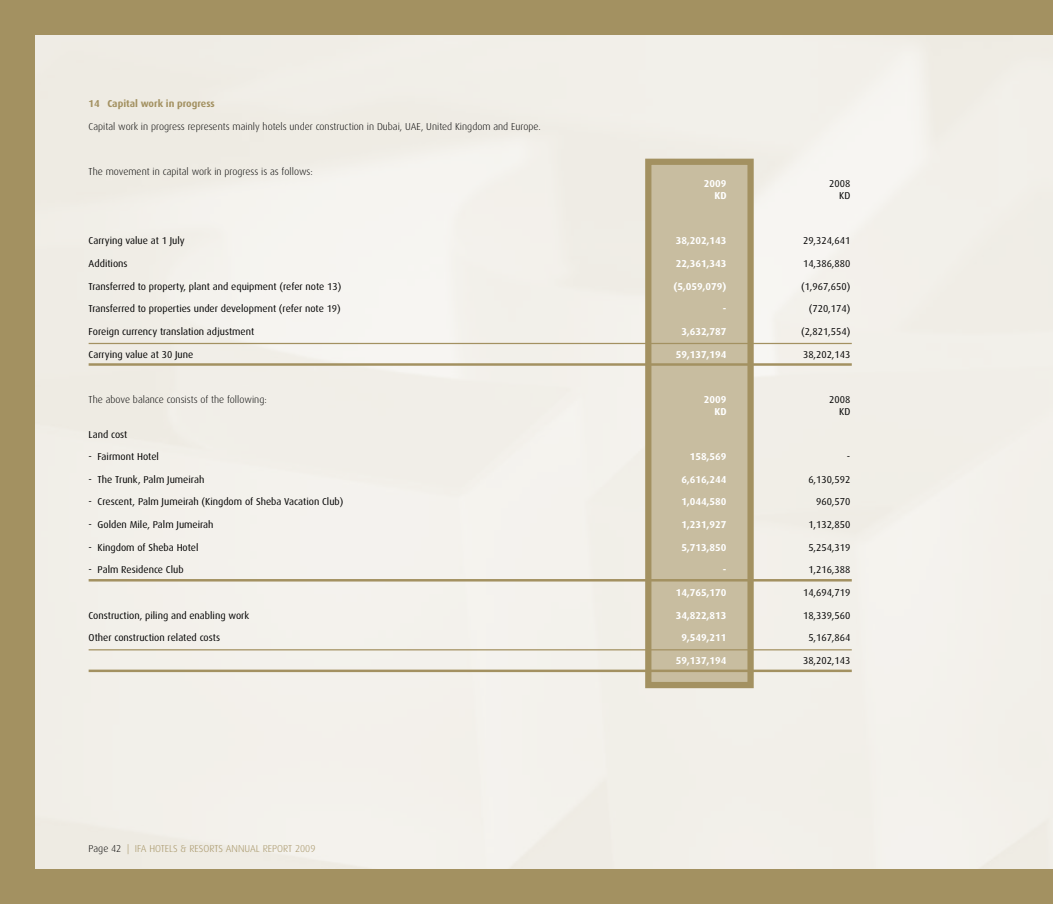
<style>
.page{position:relative;width:1053px;height:904px;background:#fff}
.page>*{position:absolute;margin:0;border:0;box-sizing:border-box;transform-origin:0 0}
.t1{font:10px "Dax";color:#000}
.t2{font:300 10px "Dax";color:#000}
.t3{font:700 10px "Dax";color:#fff}
.t4{font:300 10px "Dax";color:#a39161}
.t5{font:700 10px "Dax";color:#a39161}
.s1{color:#000}
</style>
<div class="page">
<div style="left:0;top:0;width:1052px;height:904px;background:#a39161"></div>
<div style="left:35px;top:35px;width:1017px;height:833px;background:#f2f0ea"></div>
<div style="left:645px;top:159px;width:108px;height:529px;background:#c8bda0;border:6px solid #a39161"></div>
<hr style="left:89px;top:343px;width:762px;height:1px;background:#a39161">
<hr style="left:89px;top:363px;width:762px;height:3px;background:#a39161">
<hr style="left:89px;top:579px;width:762px;height:2px;background:#a39161">
<hr style="left:89px;top:649px;width:762px;height:1px;background:#a39161">
<hr style="left:89px;top:669px;width:762px;height:3px;background:#a39161">
<p class="t5" style="left:89px;top:98px;width:128px">14 Capital work in progress</p>
<p class="t2" style="left:89px;top:121px;width:453px">Capital work in progress represents mainly hotels under construction in Dubai, UAE, United Kingdom and Europe.</p>
<p class="t2" style="left:89px;top:166px;width:226px">The movement in capital work in progress is as follows:</p>
<p class="t3" style="left:704px;top:178px;width:24px">2009</p>
<p class="t1" style="left:829px;top:178px;width:23px">2008</p>
<p class="t3" style="left:714px;top:190px;width:14px">KD</p>
<p class="t1" style="left:839px;top:190px;width:13px">KD</p>
<p class="t1" style="left:89px;top:235px;width:98px">Carrying value at 1 July</p>
<p class="t3" style="left:675px;top:235px;width:52px">38,202,143</p>
<p class="t1" style="left:803px;top:235px;width:49px">29,324,641</p>
<p class="t1" style="left:89px;top:258px;width:41px">Additions</p>
<p class="t3" style="left:675px;top:258px;width:52px">22,361,343</p>
<p class="t1" style="left:803px;top:258px;width:49px">14,386,880</p>
<p class="t1" style="left:89px;top:281px;width:254px">Transferred to property, plant and equipment (refer note 13)</p>
<p class="t3" style="left:673px;top:280px;width:55px">(5,059,079)</p>
<p class="t1" style="left:801px;top:281px;width:51px">(1,967,650)</p>
<p class="t1" style="left:89px;top:303px;width:254px">Transferred to properties under development (refer note 19)</p>
<p class="t3" style="left:723px;top:303px;width:5px">-</p>
<p class="t1" style="left:808px;top:303px;width:43px">(720,174)</p>
<p class="t1" style="left:89px;top:326px;width:167px">Foreign currency translation adjustment</p>
<p class="t3" style="left:681px;top:326px;width:47px">3,632,787</p>
<p class="t1" style="left:801px;top:326px;width:51px">(2,821,554)</p>
<p class="t1" style="left:89px;top:348px;width:106px">Carrying value at 30 June</p>
<p class="t3" style="left:675px;top:348px;width:52px">59,137,194</p>
<p class="t1" style="left:803px;top:348px;width:49px">38,202,143</p>
<p class="t2" style="left:89px;top:394px;width:180px">The above balance consists of the following:</p>
<p class="t3" style="left:704px;top:394px;width:24px">2009</p>
<p class="t1" style="left:829px;top:394px;width:23px">2008</p>
<p class="t3" style="left:714px;top:406px;width:14px">KD</p>
<p class="t1" style="left:839px;top:406px;width:13px">KD</p>
<p class="t1" style="left:89px;top:428px;width:40px">Land cost</p>
<p class="t1" style="left:89px;top:451px;width:72px">- Fairmont Hotel</p>
<p class="t3" style="left:689px;top:451px;width:38px">158,569</p>
<p class="t1" style="left:846px;top:451px;width:5px">-</p>
<p class="t1" style="left:89px;top:474px;width:117px">- The Trunk, Palm Jumeirah</p>
<p class="t3" style="left:681px;top:473px;width:47px">6,616,244</p>
<p class="t1" style="left:808px;top:474px;width:43px">6,130,592</p>
<p class="t1" style="left:89px;top:496px;width:256px">- Crescent, Palm Jumeirah (Kingdom of Sheba Vacation Club)</p>
<p class="t3" style="left:681px;top:496px;width:47px">1,044,580</p>
<p class="t1" style="left:816px;top:496px;width:36px">960,570</p>
<p class="t1" style="left:89px;top:519px;width:126px">- Golden Mile, Palm Jumeirah</p>
<p class="t3" style="left:681px;top:519px;width:47px">1,231,927</p>
<p class="t1" style="left:808px;top:519px;width:43px">1,132,850</p>
<p class="t1" style="left:89px;top:541px;width:111px">- Kingdom of Sheba Hotel</p>
<p class="t3" style="left:681px;top:541px;width:47px">5,713,850</p>
<p class="t1" style="left:808px;top:541px;width:43px">5,254,319</p>
<p class="t1" style="left:89px;top:564px;width:96px">- Palm Residence Club</p>
<p class="t3" style="left:723px;top:564px;width:5px">-</p>
<p class="t1" style="left:808px;top:564px;width:43px">1,216,388</p>
<p class="t3" style="left:675px;top:587px;width:52px">14,765,170</p>
<p class="t1" style="left:803px;top:587px;width:49px">14,694,719</p>
<p class="t1" style="left:89px;top:609px;width:162px">Construction, piling and enabling work</p>
<p class="t3" style="left:675px;top:609px;width:52px">34,822,813</p>
<p class="t1" style="left:803px;top:609px;width:49px">18,339,560</p>
<p class="t1" style="left:89px;top:632px;width:133px">Other construction related costs</p>
<p class="t3" style="left:681px;top:632px;width:47px">9,549,211</p>
<p class="t1" style="left:808px;top:632px;width:43px">5,167,864</p>
<p class="t3" style="left:675px;top:654px;width:52px">59,137,194</p>
<p class="t1" style="left:803px;top:655px;width:49px">38,202,143</p>
<p class="t4" style="left:35px;top:843px;width:228px"><span class="s1">Page 02</span> | IFA HOTELS &amp; RESOR S ANNUAL EPORT 2009</p>
<p class="t4" style="left:89px;top:843px;width:228px"><span class="s1">Page 42</span> | IFA HOTELS &amp; RESORTS ANNUAL REPORT 2009</p>
</div>
